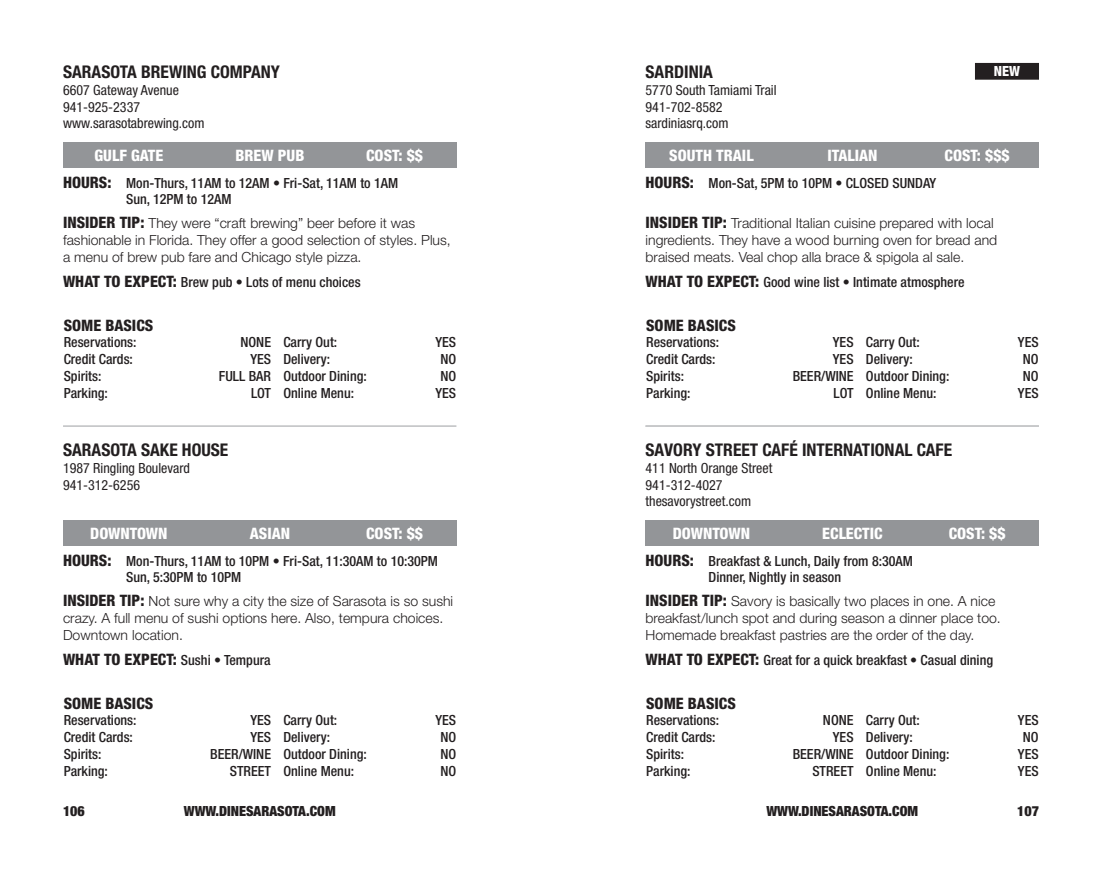
<style>
.page{position:relative;width:1102px;height:882px;background:#fff}
.page>*{position:absolute;margin:0;border:0;box-sizing:border-box;transform-origin:0 0}
.t1{font:700 condensed 17.5px "Helvetica Neue LT Std";color:#231f20}
.t2{font:800 condensed 15.75px "Helvetica Neue LT Std";color:#fff}
.t3{font:800 condensed 15.75px "Helvetica Neue LT Std";color:#231f20}
.t4{font:500 condensed 14px/16.8px "Helvetica Neue LT Std";color:#231f20}
.t5{font:300 14px/16.8px "Helvetica Neue LT Std";color:#231f20}
.t6{font:condensed 14px/16.8px "Helvetica Neue LT Std";color:#231f20}
.t7{font:900 condensed 14px "Helvetica Neue LT Std";color:#231f20}
.t8{font:800 condensed 14px "Helvetica Neue LT Std";color:#fff}
.s1{font-weight:800;font-size:15.75px}
.s2{font-weight:800;font-stretch:condensed;font-size:15.75px}
.s3{font-weight:500;font-size:14px}
</style>
<div class="page">
<hr style="left:63px;top:425px;width:393px;height:2px;background:#c7c8ca">
<div style="left:63px;top:142px;width:393px;height:26px;background:#939598"></div>
<hr style="left:645px;top:425px;width:393px;height:2px;background:#c7c8ca">
<div style="left:63px;top:520px;width:393px;height:26px;background:#939598"></div>
<div style="left:645px;top:142px;width:393px;height:26px;background:#939598"></div>
<div style="left:975px;top:63px;width:63px;height:16px;background:#231f20"></div>
<div style="left:974px;top:63px;width:64px;height:17px;border:1px solid #231f20"></div>
<div style="left:645px;top:520px;width:393px;height:26px;background:#939598"></div>
<p class="t1" style="left:63px;top:61px;width:218px">SARASOTA BREWING COMPANY</p>
<p class="t6" style="left:63px;top:81px;width:143px">6607 Gateway Avenue<br>941-925-2337 www.sarasotabrewing.com</p>
<p class="t2" style="left:94px;top:145px;width:70px">GULF GATE</p>
<p class="t2" style="left:235px;top:145px;width:70px">BREW PUB</p>
<p class="t2" style="left:366px;top:145px;width:58px">COST: $$</p>
<p class="t4" style="left:126px;top:174px;width:273px;text-indent:-63px"><span class="s1">HOURS:</span> Mon-Thurs, 11AM to 12AM • Fri-Sat, 11AM to 1AM<br>Sun, 12PM to 12AM</p>
<p class="t5" style="left:63px;top:214px;width:389px"><span class="s2">INSIDER TIP:</span> They were “craft brewing” beer before it was fashionable in Florida. They offer a good selection of styles. Plus, a menu of brew pub fare and Chicago style pizza.</p>
<p class="t4" style="left:63px;top:273px;width:299px"><span class="s1">WHAT TO EXPECT:</span> Brew pub • Lots of menu choices</p>
<p class="t3" style="left:64px;top:315px;width:91px">SOME BASICS</p>
<p class="t4" style="left:64px;top:334px;width:74px">Reservations:</p>
<p class="t4" style="left:240px;top:334px;width:32px">NONE</p>
<p class="t4" style="left:64px;top:351px;width:71px">Credit Cards:</p>
<p class="t4" style="left:250px;top:351px;width:22px">YES</p>
<p class="t4" style="left:64px;top:367px;width:39px">Spirits:</p>
<p class="t4" style="left:219px;top:367px;width:54px">FULL BAR</p>
<p class="t4" style="left:64px;top:384px;width:46px">Parking:</p>
<p class="t4" style="left:251px;top:384px;width:22px">LOT</p>
<p class="t4" style="left:283px;top:334px;width:55px">Carry Out:</p>
<p class="t4" style="left:435px;top:334px;width:22px">YES</p>
<p class="t4" style="left:283px;top:350px;width:48px">Delivery:</p>
<p class="t4" style="left:440px;top:350px;width:17px">NO</p>
<p class="t4" style="left:283px;top:367px;width:85px">Outdoor Dining:</p>
<p class="t4" style="left:440px;top:367px;width:17px">NO</p>
<p class="t4" style="left:283px;top:384px;width:72px">Online Menu:</p>
<p class="t4" style="left:435px;top:384px;width:22px">YES</p>
<p class="t1" style="left:63px;top:439px;width:167px">SARASOTA SAKE HOUSE</p>
<p class="t6" style="left:63px;top:459px;width:128px">1987 Ringling Boulevard<br>941-312-6256</p>
<p class="t2" style="left:90px;top:523px;width:79px">DOWNTOWN</p>
<p class="t2" style="left:250px;top:523px;width:42px">ASIAN</p>
<p class="t2" style="left:366px;top:523px;width:58px">COST: $$</p>
<p class="t4" style="left:126px;top:552px;width:313px;text-indent:-63px"><span class="s1">HOURS:</span> Mon-Thurs, 11AM to 10PM • Fri-Sat, 11:30AM to 10:30PM<br>Sun, 5:30PM to 10PM</p>
<p class="t5" style="left:63px;top:592px;width:391px"><span class="s2">INSIDER TIP:</span> Not sure why a city the size of Sarasota is so sushi crazy. A full menu of sushi options here. Also, tempura choices.<br>Downtown location.</p>
<p class="t3" style="left:63px;top:649px;width:209px">WHAT TO EXPECT: <span class="s3">Sushi • Tempura</span></p>
<p class="t3" style="left:64px;top:693px;width:91px">SOME BASICS</p>
<p class="t4" style="left:64px;top:712px;width:74px">Reservations:</p>
<p class="t4" style="left:250px;top:712px;width:22px">YES</p>
<p class="t4" style="left:64px;top:729px;width:71px">Credit Cards:</p>
<p class="t4" style="left:250px;top:729px;width:22px">YES</p>
<p class="t4" style="left:64px;top:745px;width:39px">Spirits:</p>
<p class="t4" style="left:210px;top:745px;width:62px">BEER/WINE</p>
<p class="t4" style="left:64px;top:762px;width:46px">Parking:</p>
<p class="t4" style="left:230px;top:762px;width:43px">STREET</p>
<p class="t4" style="left:283px;top:712px;width:55px">Carry Out:</p>
<p class="t4" style="left:435px;top:712px;width:22px">YES</p>
<p class="t4" style="left:283px;top:728px;width:48px">Delivery:</p>
<p class="t4" style="left:440px;top:728px;width:17px">NO</p>
<p class="t4" style="left:283px;top:745px;width:85px">Outdoor Dining:</p>
<p class="t4" style="left:440px;top:745px;width:17px">NO</p>
<p class="t4" style="left:283px;top:762px;width:72px">Online Menu:</p>
<p class="t4" style="left:440px;top:762px;width:17px">NO</p>
<p class="t1" style="left:645px;top:61px;width:69px">SARDINIA</p>
<p class="t6" style="left:645px;top:81px;width:133px">5770 South Tamiami Trail<br>941-702-8582 sardiniasrq.com</p>
<p class="t8" style="left:993px;top:63px;width:28px">NEW</p>
<p class="t2" style="left:669px;top:145px;width:86px">SOUTH TRAIL</p>
<p class="t2" style="left:827px;top:145px;width:52px">ITALIAN</p>
<p class="t2" style="left:944px;top:145px;width:67px">COST: $$$</p>
<p class="t4" style="left:645px;top:174px;width:292px"><span class="s1">HOURS:</span> Mon-Sat, 5PM to 10PM • CLOSED SUNDAY</p>
<p class="t5" style="left:645px;top:214px;width:353px"><span class="s2">INSIDER TIP:</span> Traditional Italian cuisine prepared with local ingredients. They have a wood burning oven for bread and braised meats. Veal chop alla brace &amp; spigola al sale.</p>
<p class="t4" style="left:645px;top:273px;width:320px"><span class="s1">WHAT TO EXPECT:</span> Good wine list • Intimate atmosphere</p>
<p class="t3" style="left:646px;top:315px;width:91px">SOME BASICS</p>
<p class="t4" style="left:646px;top:334px;width:74px">Reservations:</p>
<p class="t4" style="left:832px;top:334px;width:22px">YES</p>
<p class="t4" style="left:646px;top:351px;width:71px">Credit Cards:</p>
<p class="t4" style="left:832px;top:351px;width:22px">YES</p>
<p class="t4" style="left:646px;top:367px;width:39px">Spirits:</p>
<p class="t4" style="left:792px;top:367px;width:62px">BEER/WINE</p>
<p class="t4" style="left:646px;top:384px;width:46px">Parking:</p>
<p class="t4" style="left:833px;top:384px;width:22px">LOT</p>
<p class="t4" style="left:865px;top:334px;width:55px">Carry Out:</p>
<p class="t4" style="left:1017px;top:334px;width:22px">YES</p>
<p class="t4" style="left:865px;top:350px;width:48px">Delivery:</p>
<p class="t4" style="left:1022px;top:350px;width:17px">NO</p>
<p class="t4" style="left:865px;top:367px;width:85px">Outdoor Dining:</p>
<p class="t4" style="left:1022px;top:367px;width:17px">NO</p>
<p class="t4" style="left:865px;top:384px;width:72px">Online Menu:</p>
<p class="t4" style="left:1017px;top:384px;width:22px">YES</p>
<p class="t1" style="left:645px;top:439px;width:308px">SAVORY STREET CAFÉ INTERNATIONAL CAFE</p>
<p class="t6" style="left:645px;top:459px;width:128px">411 North Orange Street<br>941-312-4027 thesavorystreet.com</p>
<p class="t2" style="left:672px;top:523px;width:79px">DOWNTOWN</p>
<p class="t2" style="left:822px;top:523px;width:62px">ECLECTIC</p>
<p class="t2" style="left:948px;top:523px;width:58px">COST: $$</p>
<p class="t4" style="left:708px;top:552px;width:206px;text-indent:-63px"><span class="s1">HOURS:</span> Breakfast &amp; Lunch, Daily from 8:30AM<br>Dinner, Nightly in season</p>
<p class="t5" style="left:645px;top:592px;width:357px"><span class="s2">INSIDER TIP:</span> Savory is basically two places in one. A nice breakfast/lunch spot and during season a dinner place too.<br>Homemade breakfast pastries are the order of the day.</p>
<p class="t4" style="left:645px;top:651px;width:349px"><span class="s1">WHAT TO EXPECT:</span> Great for a quick breakfast • Casual dining</p>
<p class="t3" style="left:646px;top:693px;width:91px">SOME BASICS</p>
<p class="t4" style="left:646px;top:712px;width:74px">Reservations:</p>
<p class="t4" style="left:822px;top:712px;width:32px">NONE</p>
<p class="t4" style="left:646px;top:729px;width:71px">Credit Cards:</p>
<p class="t4" style="left:832px;top:729px;width:22px">YES</p>
<p class="t4" style="left:646px;top:745px;width:39px">Spirits:</p>
<p class="t4" style="left:792px;top:745px;width:62px">BEER/WINE</p>
<p class="t4" style="left:646px;top:762px;width:46px">Parking:</p>
<p class="t4" style="left:812px;top:762px;width:43px">STREET</p>
<p class="t4" style="left:865px;top:712px;width:55px">Carry Out:</p>
<p class="t4" style="left:1017px;top:712px;width:22px">YES</p>
<p class="t4" style="left:865px;top:728px;width:48px">Delivery:</p>
<p class="t4" style="left:1022px;top:728px;width:17px">NO</p>
<p class="t4" style="left:865px;top:745px;width:85px">Outdoor Dining:</p>
<p class="t4" style="left:1017px;top:745px;width:22px">YES</p>
<p class="t4" style="left:865px;top:762px;width:72px">Online Menu:</p>
<p class="t4" style="left:1017px;top:762px;width:22px">YES</p>
<p class="t7" style="left:63px;top:803px;width:23px">106</p>
<p class="t7" style="left:184px;top:803px;width:153px">WWW.DINESARASOTA.COM</p>
<p class="t7" style="left:766px;top:803px;width:153px">WWW.DINESARASOTA.COM</p>
<p class="t7" style="left:1016px;top:803px;width:23px">107</p>
</div>
